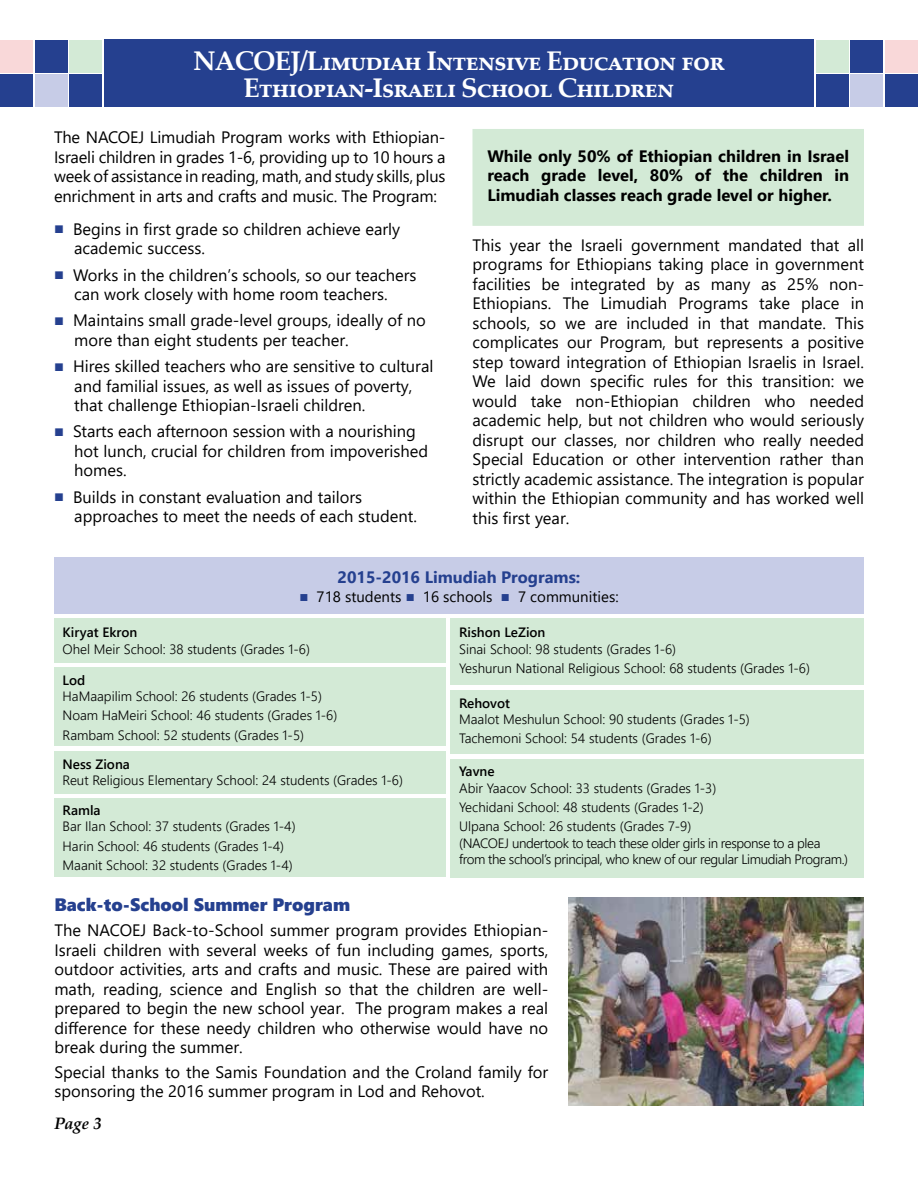
<style>
.page{position:relative;width:918px;height:1188px;background:#fff}
.page>*{position:absolute;margin:0;border:0;box-sizing:border-box;transform-origin:0 0}
.t1{font:700 27px/27px "Palatino Linotype";letter-spacing:-.035em;color:#fff;text-align:center}
.t2{font:18px "Segoe UI Black";color:#25408f}
.t3{font:16.5px/19.5px "Segoe UI";color:#000}
.t4{font:700 16.5px/19.5px "Segoe UI";color:#000;text-align:justify}
.t5{font:700 16.5px "Segoe UI";color:#25408f}
.t6{font:italic 700 16.5px "Palatino Linotype";color:#000}
.t7{font:15px "Segoe UI";color:#000}
.t8{font:300 13.5px/19.5px "Segoe UI";color:#000}
.t9{font:300 13.5px/16.2px "Segoe UI";letter-spacing:-.03em;color:#000}
.t10{font:600 13.5px "Segoe UI";color:#000}
.s1{font-family:"Arial";color:#25408f}
</style>
<div class="page">
<div style="left:104px;top:40px;width:710px;height:67px;background:#25408f"></div>
<div style="left:35px;top:40px;width:33px;height:33px;background:#25408f"></div>
<div style="left:35px;top:74px;width:33px;height:33px;background:#c7cce7"></div>
<div style="left:69px;top:40px;width:33px;height:33px;background:#d3ead6"></div>
<div style="left:69px;top:74px;width:33px;height:33px;background:#25408f"></div>
<div style="left:0;top:40px;width:33px;height:33px;background:#f9d8d9"></div>
<div style="left:0;top:74px;width:33px;height:33px;background:#25408f"></div>
<div style="left:850px;top:40px;width:33px;height:33px;background:#25408f"></div>
<div style="left:850px;top:74px;width:33px;height:33px;background:#c7cce7"></div>
<div style="left:816px;top:40px;width:33px;height:33px;background:#d3ead6"></div>
<div style="left:816px;top:74px;width:33px;height:33px;background:#25408f"></div>
<div style="left:885px;top:40px;width:33px;height:33px;background:#f9d8d9"></div>
<div style="left:885px;top:74px;width:33px;height:33px;background:#25408f"></div>
<div style="left:472px;top:129px;width:392px;height:97px;background:#d3ead6"></div>
<div style="left:451px;top:759px;width:413px;height:118px;background:#d3ead6"></div>
<div style="left:451px;top:618px;width:413px;height:67px;background:#d3ead6"></div>
<div style="left:451px;top:690px;width:413px;height:64px;background:#d3ead6"></div>
<div style="left:54px;top:798px;width:392px;height:79px;background:#d3ead6"></div>
<div style="left:54px;top:751px;width:392px;height:42px;background:#d3ead6"></div>
<div style="left:54px;top:667px;width:392px;height:79px;background:#d3ead6"></div>
<div style="left:54px;top:618px;width:392px;height:45px;background:#d3ead6"></div>
<div style="left:54px;top:557px;width:810px;height:56px;background:#c7cce7"></div>
<img style="left:569px;top:898px;width:294px;height:208px">
<h1 class="t1" style="left:193px;top:46px;width:533px">NACOEJ/Limudiah Intensive Education for<br>Ethiopian-Israeli School Children</h1>
<p class="t3" style="left:54px;top:127px;width:393px;text-align:justify">The NACOEJ Limudiah Program works with Ethiopian-Israeli children in grades 1-6, providing up to 10 hours a week of assistance in reading, math, and study skills, plus enrichment in arts and crafts and music. The Program:</p>
<p class="t3" style="left:74px;top:219px;width:327px;text-indent:-20px"><span class="s1">■</span> Begins in first grade so children achieve early academic success.</p>
<p class="t3" style="left:54px;top:265px;width:364px;text-align:center"><span class="s1">■</span> Works in the children’s schools, so our teachers can work closely with home room teachers.</p>
<p class="t3" style="left:74px;top:310px;width:353px;text-indent:-20px"><span class="s1">■</span> Maintains small grade-level groups, ideally of no more than eight students per teacher.</p>
<p class="t3" style="left:74px;top:356px;width:361px;text-indent:-20px"><span class="s1">■</span> Hires skilled teachers who are sensitive to cultural and familial issues, as well as issues of poverty, that challenge Ethiopian-Israeli children.</p>
<p class="t3" style="left:74px;top:421px;width:355px;text-indent:-20px"><span class="s1">■</span> Starts each afternoon session with a nourishing hot lunch, crucial for children from impoverished homes.</p>
<p class="t3" style="left:74px;top:487px;width:344px;text-indent:-20px"><span class="s1">■</span> Builds in constant evaluation and tailors approaches to meet the needs of each student.</p>
<p class="t4" style="left:487px;top:146px;width:363px">While only 50% of Ethiopian children in Israel reach grade level, 80% of the children in Limudiah classes reach grade level or higher.</p>
<p class="t3" style="left:473px;top:235px;width:393px;text-align:justify">This year the Israeli government mandated that all programs for Ethiopians taking place in government facilities be integrated by as many as 25% non-Ethiopians. The Limudiah Programs take place in schools, so we are included in that mandate. This complicates our Program, but represents a positive step toward integration of Ethiopian Israelis in Israel.<br>We laid down specific rules for this transition: we would take non-Ethiopian children who needed academic help, but not children who would seriously disrupt our classes, nor children who really needed Special Education or other intervention rather than strictly academic assistance. The integration is popular within the Ethiopian community and has worked well this first year.</p>
<p class="t5" style="left:338px;top:563px;width:244px">2015-2016 Limudiah Programs:</p>
<p class="t7" style="left:299px;top:585px;width:321px"><span class="s1">■</span> 718 students <span class="s1">■</span> 16 schools <span class="s1">■</span> 7 communities:</p>
<p class="t10" style="left:63px;top:622px;width:76px">Kiryat Ekron</p>
<p class="t8" style="left:63px;top:639px;width:249px">Ohel Meir School: 38 students (Grades 1-6)</p>
<p class="t10" style="left:63px;top:669px;width:24px">Lod</p>
<p class="t8" style="left:63px;top:686px;width:276px">HaMaapilim School: 26 students (Grades 1-5)<br>Noam HaMeiri School: 46 students (Grades 1-6)<br>Rambam School: 52 students (Grades 1-5)</p>
<p class="t10" style="left:63px;top:754px;width:69px">Ness Ziona</p>
<p class="t8" style="left:63px;top:770px;width:342px">Reut Religious Elementary School: 24 students (Grades 1-6)</p>
<p class="t10" style="left:63px;top:799px;width:39px">Ramla</p>
<p class="t8" style="left:63px;top:816px;width:234px">Bar Ilan School: 37 students (Grades 1-4)<br>Harin School: 46 students (Grades 1-4)<br>Maanit School: 32 students (Grades 1-4)</p>
<p class="t10" style="left:459px;top:622px;width:88px">Rishon LeZion</p>
<p class="t8" style="left:459px;top:639px;width:352px">Sinai School: 98 students (Grades 1-6)<br>Yeshurun National Religious School: 68 students (Grades 1-6)</p>
<p class="t10" style="left:459px;top:692px;width:52px">Rehovot</p>
<p class="t8" style="left:459px;top:709px;width:292px">Maalot Meshulun School: 90 students (Grades 1-5)<br>Tachemoni School: 54 students (Grades 1-6)</p>
<p class="t10" style="left:459px;top:761px;width:37px">Yavne</p>
<p class="t8" style="left:459px;top:778px;width:259px">Abir Yaacov School: 33 students (Grades 1-3)<br>Yechidani School: 48 students (Grades 1-2)<br>Ulpana School: 26 students (Grades 7-9)</p>
<p class="t9" style="left:459px;top:834px;width:391px">(NACOEJ undertook to teach these older girls in response to a plea from the school’s principal, who knew of our regular Limudiah Program.)</p>
<p class="t2" style="left:54px;top:892px;width:297px">Back-to-School Summer Program</p>
<p class="t3" style="left:54px;top:920px;width:495px;text-align:justify">The NACOEJ Back-to-School summer program provides Ethiopian-Israeli children with several weeks of fun including games, sports, outdoor activities, arts and crafts and music. These are paired with math, reading, science and English so that the children are well&shy;prepared to begin the new school year. The program makes a real difference for these needy children who otherwise would have no break during the summer.</p>
<p class="t3" style="left:54px;top:1062px;width:495px">Special thanks to the Samis Foundation and the Croland family for sponsoring the 2016 summer program in Lod and Rehovot.</p>
<p class="t6" style="left:54px;top:1111px;width:49px">Page 3</p>
</div>
